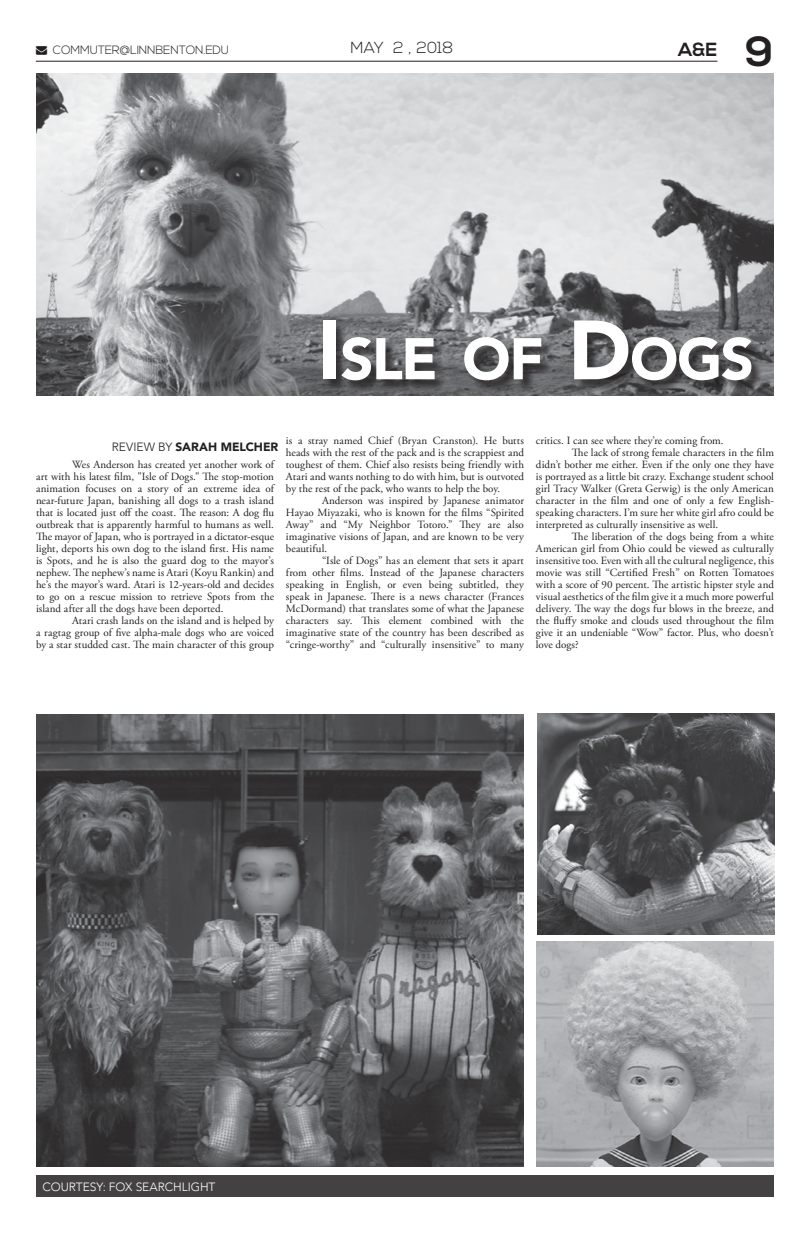
<style>
.page{position:relative;width:810px;height:1260px;background:#fff}
.page>*{position:absolute;margin:0;border:0;box-sizing:border-box;transform-origin:0 0}
.t1{font:900 58.1px "Avenir";letter-spacing:-.025em;color:#fff}
.t2{font:700 19px "Nexa";color:#231f20}
.t3{font:300 16px "Nexa";color:#231f20}
.t4{font:300 12px "Nexa";letter-spacing:-.02em;color:#231f20}
.t5{font:300 12px "Avenir";letter-spacing:-.005em;color:#fff}
.t6{font:900 12px "Avenir";color:#231f20}
.t7{font:11px/12px "Adobe Garamond Pro";letter-spacing:.005em;color:#231f20;text-align:justify}
.s1{font-size:42px}
.s2{font-size:83px}
.s3{font-weight:300}
</style>
<div class="page">
<hr style="left:36px;top:61px;width:681px;height:1px;background:#231f20">
<img style="left:36px;top:74px;width:738px;height:321px">
<div style="left:324px;top:322px;width:440px;height:70px;background:#231f20;opacity:.75"></div>
<img style="left:36px;top:714px;width:488px;height:452px">
<img style="left:537px;top:713px;width:238px;height:222px">
<img style="left:536px;top:941px;width:238px;height:225px">
<div style="left:36px;top:1175px;width:738px;height:22px;background:#444142"></div>
<p class="t4" style="left:36px;top:43px;width:195px">→ COMMUTER@LINNBENTON.EDU</p>
<h3 class="t3" style="left:351px;top:39px;width:104px">MAY 2 , 2018</h3>
<h2 class="t2" style="left:678px;top:39px;width:97px">A&amp;E <span class="s1">9</span></h2>
<h1 class="t1" style="left:317px;top:309px;width:439px"><span class="s2">I</span>SLE OF <span class="s2">D</span>OGS</h1>
<p class="t7" style="left:286px;top:435px;width:240px">is a stray named Chief (Bryan Cranston). He butts heads with the rest of the pack and is the scrappiest and toughest of them. Chief also resists being friendly with Atari and wants nothing to do with him, but is outvoted by the rest of the pack, who wants to help the boy.</p>
<p class="t7" style="left:286px;top:495px;width:240px;text-indent:36px">Anderson was inspired by Japanese animator Hayao Miyazaki, who is known for the films “Spirited Away” and “My Neighbor Totoro.” They are also imaginative visions of Japan, and are known to be very beautiful.</p>
<p class="t7" style="left:286px;top:555px;width:240px;text-indent:36px">“Isle of Dogs” has an element that sets it apart from other films. Instead of the Japanese characters speaking in English, or even being subtitled, they speak in Japanese. There is a news character (Frances McDormand) that translates some of what the Japanese characters say. This element combined with the imaginative state of the country has been described as “cringe-worthy” and “culturally insensitive” to many</p>
<p class="t6" style="left:112px;top:436px;width:168px"><span class="s3">REVIEW BY</span> SARAH MELCHER</p>
<p class="t7" style="left:36px;top:459px;width:240px;text-indent:36px">Wes Anderson has created yet another work of art with his latest film, "Isle of Dogs." The stop-motion animation focuses on a story of an extreme idea of near-future Japan, banishing all dogs to a trash island that is located just off the coast. The reason: A dog flu outbreak that is apparently harmful to humans as well.<br>The mayor of Japan, who is portrayed in a dictator-esque light, deports his own dog to the island first. His name is Spots, and he is also the guard dog to the mayor’s nephew. The nephew’s name is Atari (Koyu Rankin) and he’s the mayor’s ward. Atari is 12-years-old and decides to go on a rescue mission to retrieve Spots from the island after all the dogs have been deported.</p>
<p class="t7" style="left:36px;top:615px;width:240px;text-indent:36px">Atari crash lands on the island and is helped by a ragtag group of five alpha-male dogs who are voiced by a star studded cast. The main character of this group</p>
<p class="t7" style="left:536px;top:435px;width:189px">critics. I can see where they’re coming from.</p>
<p class="t7" style="left:572px;top:447px;width:204px">The lack of strong female characters in the film</p>
<p class="t7" style="left:536px;top:459px;width:239px">didn’t bother me either. Even if the only one they have</p>
<p class="t7" style="left:536px;top:471px;width:240px">is portrayed as a little bit crazy. Exchange student school</p>
<p class="t7" style="left:536px;top:483px;width:240px">girl Tracy Walker (Greta Gerwig) is the only American</p>
<p class="t7" style="left:536px;top:495px;width:240px">character in the film and one of only a few English-</p>
<p class="t7" style="left:536px;top:507px;width:240px">speaking characters. I’m sure her white girl afro could be</p>
<p class="t7" style="left:536px;top:519px;width:184px">interpreted as culturally insensitive as well.</p>
<p class="t7" style="left:572px;top:531px;width:204px">The liberation of the dogs being from a white</p>
<p class="t7" style="left:536px;top:543px;width:240px">American girl from Ohio could be viewed as culturally</p>
<p class="t7" style="left:536px;top:555px;width:240px">insensitive too. Even with all the cultural negligence, this</p>
<p class="t7" style="left:536px;top:567px;width:240px">movie was still “Certified Fresh” on Rotten Tomatoes</p>
<p class="t7" style="left:536px;top:579px;width:239px">with a score of 90 percent. The artistic hipster style and</p>
<p class="t7" style="left:536px;top:591px;width:240px">visual aesthetics of the film give it a much more powerful</p>
<p class="t7" style="left:536px;top:603px;width:240px">delivery. The way the dogs fur blows in the breeze, and</p>
<p class="t7" style="left:536px;top:615px;width:240px">the fluffy smoke and clouds used throughout the film</p>
<p class="t7" style="left:536px;top:627px;width:240px">give it an undeniable “Wow” factor. Plus, who doesn’t</p>
<p class="t7" style="left:536px;top:639px;width:44px">love dogs?</p>
<p class="t5" style="left:42px;top:1180px;width:175px">COURTESY: FOX SEARCHLIGHT</p>
</div>
